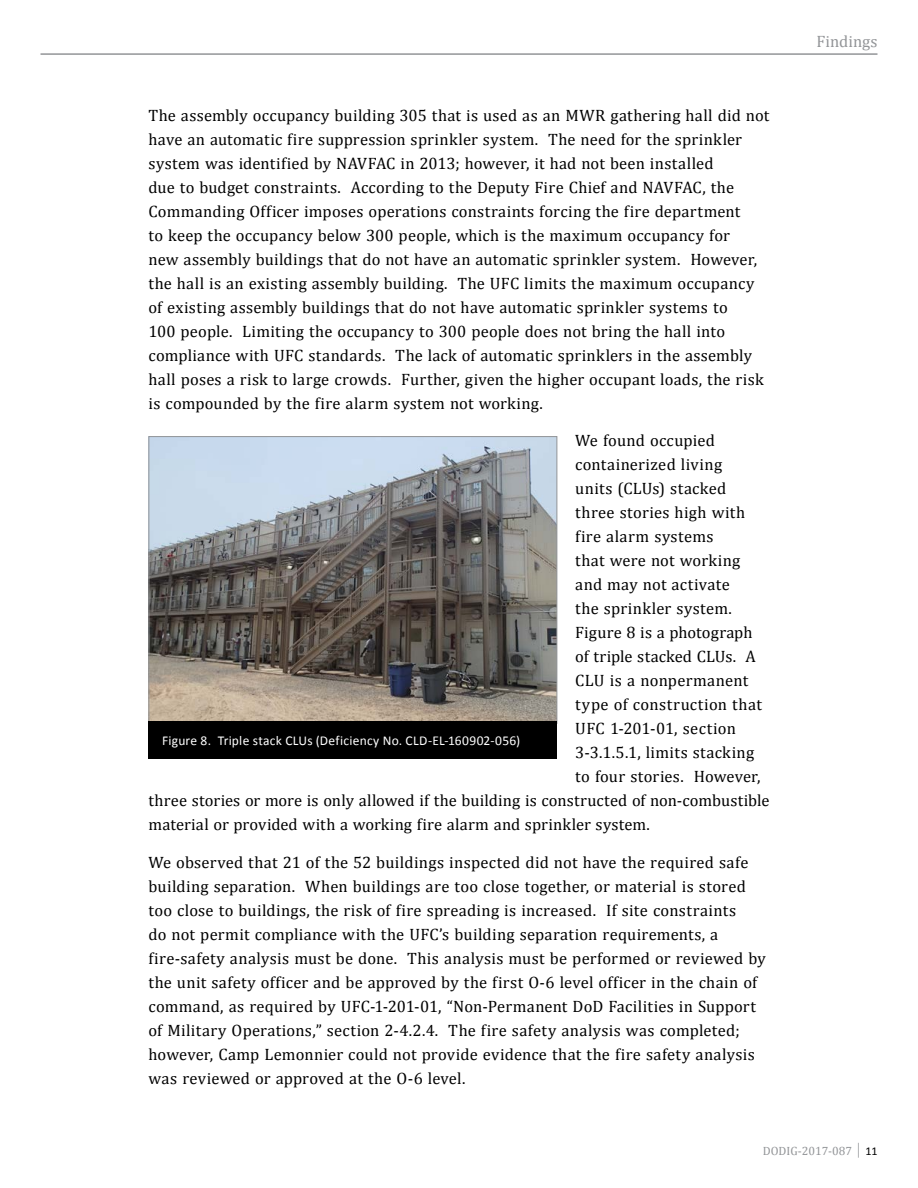
<style>
.page{position:relative;width:918px;height:1188px;background:#fff}
.page>*{position:absolute;margin:0;border:0;box-sizing:border-box;transform-origin:0 0}
.Body{font:16.5px/24px "Cambria";letter-spacing:.015em;color:#000}
.t1{font:16.5px "Cambria";color:#939598}
.Caption_No_bleed{font:13.5px "Calibri";letter-spacing:.02em;color:#fff}
.t2{font:12px "Cambria";color:#939598}
.s1{font-family:"Calibri";color:#000}
</style>
<div class="page">
<hr style="left:40px;top:53px;width:838px;height:2px;background:#939598">
<img style="left:150px;top:438px;width:405px;height:283px">
<div style="left:148px;top:721px;width:409px;height:38px;background:#000"></div>
<p class="Body" style="left:148px;top:103px;width:623px">The assembly occupancy building 305 that is used as an MWR gathering hall did not have an automatic fire suppression sprinkler system. The need for the sprinkler system was identified by NAVFAC in 2013; however, it had not been installed<br>due to budget constraints. According to the Deputy Fire Chief and NAVFAC, the Commanding Officer imposes operations constraints forcing the fire department<br>to keep the occupancy below 300 people, which is the maximum occupancy for<br>new assembly buildings that do not have an automatic sprinkler system. However, the hall is an existing assembly building. The UFC limits the maximum occupancy of existing assembly buildings that do not have automatic sprinkler systems to<br>100 people. Limiting the occupancy to 300 people does not bring the hall into compliance with UFC standards. The lack of automatic sprinklers in the assembly hall poses a risk to large crowds. Further, given the higher occupant loads, the risk is compounded by the fire alarm system not working.</p>
<p class="Body" style="left:575px;top:429px;width:172px">We found occupied containerized living units (CLUs) stacked three stories high with fire alarm systems that were not working and may not activate</p>
<p class="Body" style="left:575px;top:621px;width:179px">Figure 8 is a photograph</p>
<p class="Body" style="left:575px;top:597px;width:158px">the sprinkler system.</p>
<p class="Body" style="left:575px;top:645px;width:188px">of triple stacked CLUs. A<br>CLU is a nonpermanent type of construction that<br>UFC 1‑201‑01, section<br>3‑3.1.5.1, limits stacking to four stories. However,</p>
<p class="Body" style="left:149px;top:813px;width:503px">material or provided with a working fire alarm and sprinkler system.</p>
<p class="Caption_No_bleed" style="left:162px;top:731px;width:360px">Figure 8. Triple stack CLUs (Deficiency No. CLD-EL-160902-056)</p>
<p class="Body" style="left:148px;top:789px;width:622px">three stories or more is only allowed if the building is constructed of non‑combustible</p>
<p class="Body" style="left:148px;top:850px;width:601px">We observed that 21 of the 52 buildings inspected did not have the required safe</p>
<p class="Body" style="left:148px;top:898px;width:589px">too close to buildings, the risk of fire spreading is increased. If site constraints</p>
<p class="Body" style="left:149px;top:874px;width:599px">building separation. When buildings are too close together, or material is stored</p>
<p class="Body" style="left:148px;top:922px;width:619px">do not permit compliance with the UFC’s building separation requirements, a fire‑safety analysis must be done. This analysis must be performed or reviewed by the unit safety officer and be approved by the first O‑6 level officer in the chain of command, as required by UFC‑1‑201‑01, “Non‑Permanent DoD Facilities in Support of Military Operations,” section 2‑4.2.4. The fire safety analysis was completed; however, Camp Lemonnier could not provide evidence that the fire safety analysis was reviewed or approved at the O‑6 level.</p>
<p class="t1" style="left:817px;top:31px;width:62px">Findings</p>
<p class="t2" style="left:763px;top:1143px;width:116px">DODIG-2017-087 │ <span class="s1">11</span></p>
</div>
